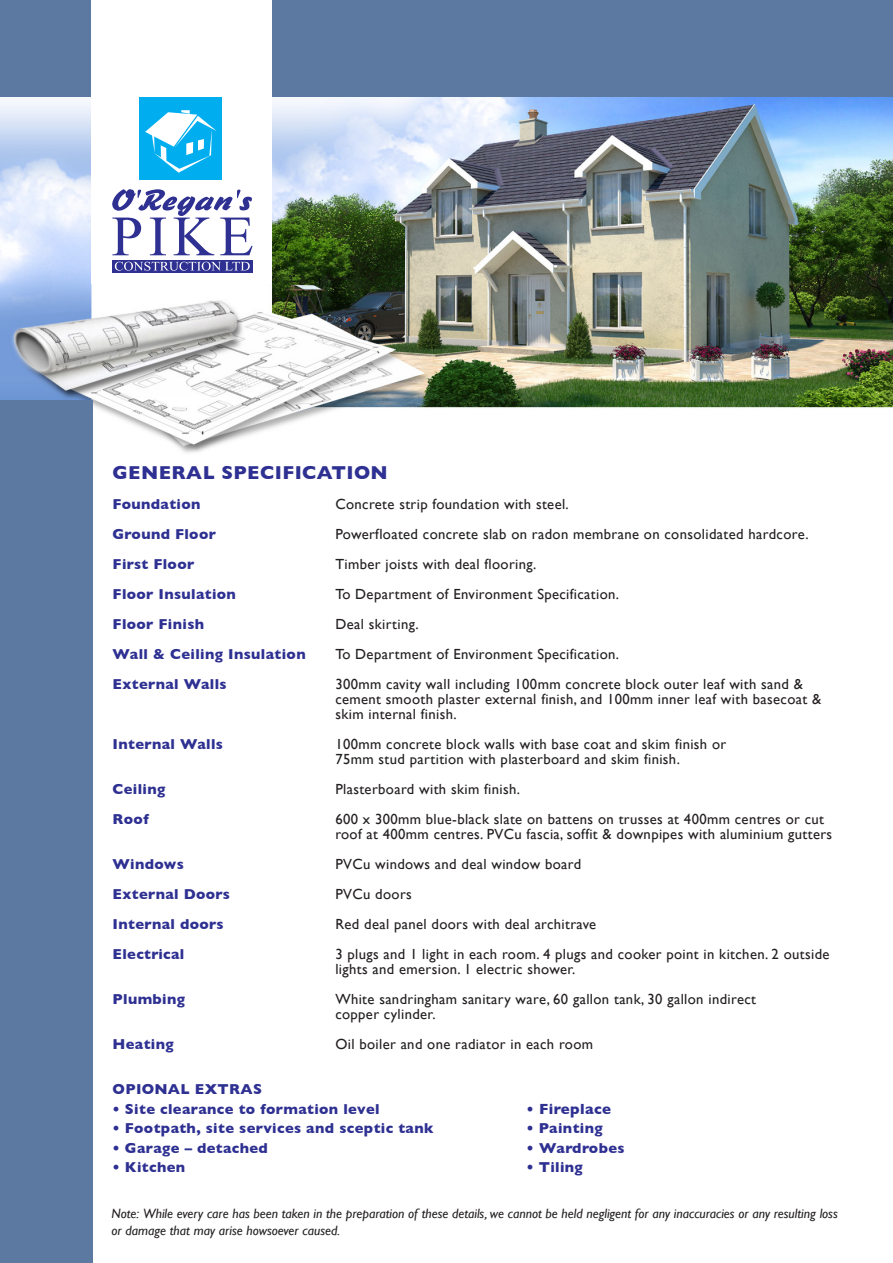
<style>
.page{position:relative;width:893px;height:1263px;background:#fff}
.page>*{position:absolute;margin:0;border:0;box-sizing:border-box;transform-origin:0 0}
.t1{font:700 19.05px "Gill Sans";letter-spacing:.025em;color:#2e3092}
.t2{font:700 15px "Gill Sans";letter-spacing:.025em;color:#2e3092}
.t3{font:14.7px/15px "Gill Sans";letter-spacing:.025em;color:#231f20}
.t4{font:700 14.7px "Gill Sans";letter-spacing:.025em;color:#2e3092}
.t5{font:italic 13.5px/16.2px "Gill Sans";color:#231f20}
.s1{font-size:14.7px}
</style>
<div class="page">
<div style="left:0;top:0;width:893px;height:340px;background:#5c79a2"></div>
<img style="left:0;top:98px;width:893px;height:357px">
<div style="left:0;top:401px;width:92px;height:862px;background:#5c79a2"></div>
<div style="left:91px;top:0;width:181px;height:283px;background:#fff"></div>
<svg style="left:112px;top:260px;width:140px;height:12px"></svg>
<svg style="left:115px;top:262px;width:135px;height:9px"></svg>
<svg style="left:112px;top:189px;width:141px;height:66px"></svg>
<div style="left:140px;top:98px;width:82px;height:82px;background:#00aeef"></div>
<svg style="left:145px;top:110px;width:72px;height:63px"></svg>
<p class="t1" style="left:113px;top:462px;width:277px">GENERAL SPECIFICATION</p>
<p class="t4" style="left:113px;top:496px;width:90px">Foundation</p>
<p class="t3" style="left:335px;top:497px;width:235px">Concrete strip foundation with steel.</p>
<p class="t4" style="left:113px;top:526px;width:105px">Ground Floor</p>
<p class="t3" style="left:335px;top:527px;width:475px">Powerfloated concrete slab on radon membrane on consolidated hardcore.</p>
<p class="t4" style="left:113px;top:556px;width:83px">First Floor</p>
<p class="t3" style="left:335px;top:557px;width:203px">Timber joists with deal flooring.</p>
<p class="t4" style="left:113px;top:586px;width:125px">Floor Insulation</p>
<p class="t3" style="left:335px;top:587px;width:285px">To Department of Environment Specification.</p>
<p class="t4" style="left:113px;top:616px;width:93px">Floor Finish</p>
<p class="t3" style="left:335px;top:617px;width:85px">Deal skirting.</p>
<p class="t4" style="left:113px;top:646px;width:195px">Wall &amp; Ceiling Insulation</p>
<p class="t3" style="left:335px;top:647px;width:285px">To Department of Environment Specification.</p>
<p class="t4" style="left:113px;top:676px;width:116px">External Walls</p>
<p class="t3" style="left:335px;top:677px;width:469px">300mm cavity wall including 100mm concrete block outer leaf with sand &amp;</p>
<p class="t3" style="left:335px;top:692px;width:487px">cement smooth plaster external finish, and 100mm inner leaf with basecoat &amp; skim internal finish.</p>
<p class="t4" style="left:113px;top:736px;width:112px">Internal Walls</p>
<p class="t3" style="left:335px;top:737px;width:392px">100mm concrete block walls with base coat and skim finish or</p>
<p class="t3" style="left:335px;top:752px;width:346px">75mm stud partition with plasterboard and skim finish.</p>
<p class="t4" style="left:113px;top:781px;width:54px">Ceiling</p>
<p class="t3" style="left:335px;top:782px;width:186px">Plasterboard with skim finish.</p>
<p class="t4" style="left:113px;top:811px;width:38px">Roof</p>
<p class="t3" style="left:335px;top:812px;width:498px">600 x 300mm blue-black slate on battens on trusses at 400mm centres or cut roof at 400mm centres. PVCu fascia, soffit &amp; downpipes with aluminium gutters</p>
<p class="t4" style="left:113px;top:856px;width:73px">Windows</p>
<p class="t3" style="left:335px;top:857px;width:247px">PVCu windows and deal window board</p>
<p class="t4" style="left:113px;top:886px;width:119px">External Doors</p>
<p class="t3" style="left:335px;top:887px;width:78px">PVCu doors</p>
<p class="t4" style="left:113px;top:916px;width:112px">Internal doors</p>
<p class="t3" style="left:335px;top:917px;width:262px">Red deal panel doors with deal architrave</p>
<p class="t4" style="left:113px;top:946px;width:73px">Electrical</p>
<p class="t3" style="left:335px;top:947px;width:496px">3 plugs and 1 light in each room. 4 plugs and cooker point in kitchen. 2 outside lights and emersion. 1 electric shower.</p>
<p class="t4" style="left:113px;top:991px;width:74px">Plumbing</p>
<p class="t3" style="left:335px;top:992px;width:422px">White sandringham sanitary ware, 60 gallon tank, 30 gallon indirect</p>
<p class="t3" style="left:335px;top:1007px;width:102px">copper cylinder.</p>
<p class="t4" style="left:113px;top:1036px;width:63px">Heating</p>
<p class="t3" style="left:335px;top:1037px;width:259px">Oil boiler and one radiator in each room</p>
<p class="t4" style="left:113px;top:1081px;width:151px">OPIONAL EXTRAS</p>
<p class="t4" style="left:113px;top:1100px;width:269px">• Site clearance to formation level</p>
<p class="t2" style="left:527px;top:1100px;width:86px"><span class="s1">•</span> Fireplace</p>
<p class="t4" style="left:113px;top:1120px;width:323px">• Footpath, site services and sceptic tank</p>
<p class="t4" style="left:527px;top:1120px;width:78px">• Painting</p>
<p class="t4" style="left:113px;top:1139px;width:157px">• Garage – detached</p>
<p class="t4" style="left:527px;top:1139px;width:100px">• Wardrobes</p>
<p class="t4" style="left:113px;top:1159px;width:74px">• Kitchen</p>
<p class="t4" style="left:527px;top:1159px;width:58px">• Tiling</p>
<p class="t5" style="left:111px;top:1205px;width:728px">Note: While every care has been taken in the preparation of these details, we cannot be held negligent for any inaccuracies or any resulting loss or damage that may arise howsoever caused.</p>
</div>
